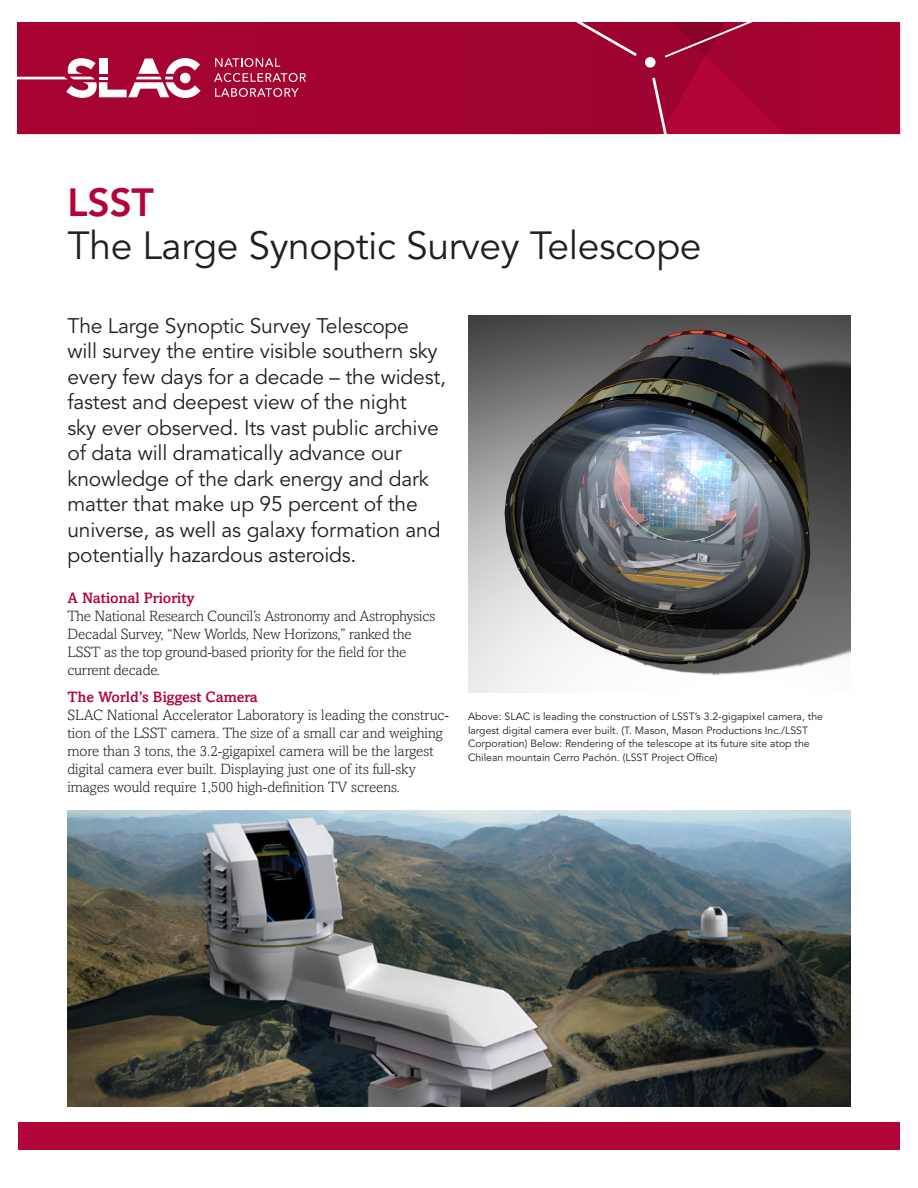
<style>
.page{position:relative;width:918px;height:1188px;background:#fff}
.page>*{position:absolute;margin:0;border:0;box-sizing:border-box;transform-origin:0 0}
.t1{font:39px "Avenir LT Std";letter-spacing:-.01em;color:#231f20}
.t2{font:800 39px "Avenir LT Std";color:#b30437}
.t3{font:21px/25.5px "Avenir LT Std";letter-spacing:-.01em;color:#231f20}
.t4{font:300 15px/18px "Amasis MT Std";color:#231f20}
.t5{font:500 15px "Amasis MT Std";color:#b30437}
.t6{font:10.5px/13.5px "Avenir LT Std";color:#231f20}
</style>
<div class="page">
<div style="left:18px;top:1122px;width:882px;height:27px;background:#b30437"></div>
<div style="left:18px;top:23px;width:630px;height:111px;background:#a30330"></div>
<div style="left:519px;top:22px;width:121px;height:37px;background:#9f0330"></div>
<svg style="left:648px;top:22px;width:252px;height:113px;background:#a70835"></svg>
<div style="left:645px;top:57px;width:11px;height:11px;background:#fff;border-radius:50%"></div>
<svg style="left:215px;top:58px;width:65px;height:9px"></svg>
<svg style="left:214px;top:73px;width:92px;height:9px"></svg>
<svg style="left:215px;top:88px;width:84px;height:9px"></svg>
<svg style="left:17px;top:58px;width:184px;height:40px"></svg>
<img style="left:468px;top:315px;width:382px;height:378px">
<img style="left:68px;top:810px;width:782px;height:297px">
<h1 class="t2" style="left:68px;top:179px;width:88px">LSST</h1>
<h1 class="t1" style="left:68px;top:224px;width:636px">The Large Synoptic Survey Telescope</h1>
<p class="t3" style="left:68px;top:314px;width:380px">The Large Synoptic Survey Telescope<br>will survey the entire visible southern sky every few days for a decade – the widest, fastest and deepest view of the night<br>sky ever observed. Its vast public archive of data will dramatically advance our knowledge of the dark energy and dark matter that make up 95 percent of the universe, as well as galaxy formation and potentially hazardous asteroids.</p>
<p class="t5" style="left:68px;top:589px;width:129px">A National Priority</p>
<p class="t4" style="left:68px;top:607px;width:369px">The National Research Council’s Astronomy and Astrophysics Decadal Survey, “New Worlds, New Horizons,” ranked the LSST as the top ground-based priority for the field for the current decade.</p>
<p class="t5" style="left:68px;top:688px;width:192px">The World’s Biggest Camera</p>
<p class="t4" style="left:68px;top:706px;width:383px">SLAC National Accelerator Laboratory is leading the construc&shy;tion of the LSST camera. The size of a small car and weighing more than 3 tons, the 3.2-gigapixel camera will be the largest digital camera ever built. Displaying just one of its full-sky images would require 1,500 high-definition TV screens.</p>
<p class="t6" style="left:468px;top:710px;width:357px">Above: SLAC is leading the construction of LSST’s 3.2-gigapixel camera, the largest digital camera ever built. (T. Mason, Mason Productions Inc./LSST Corporation) Below: Rendering of the telescope at its future site atop the Chilean mountain Cerro Pachón. (LSST Project Office)</p>
</div>
